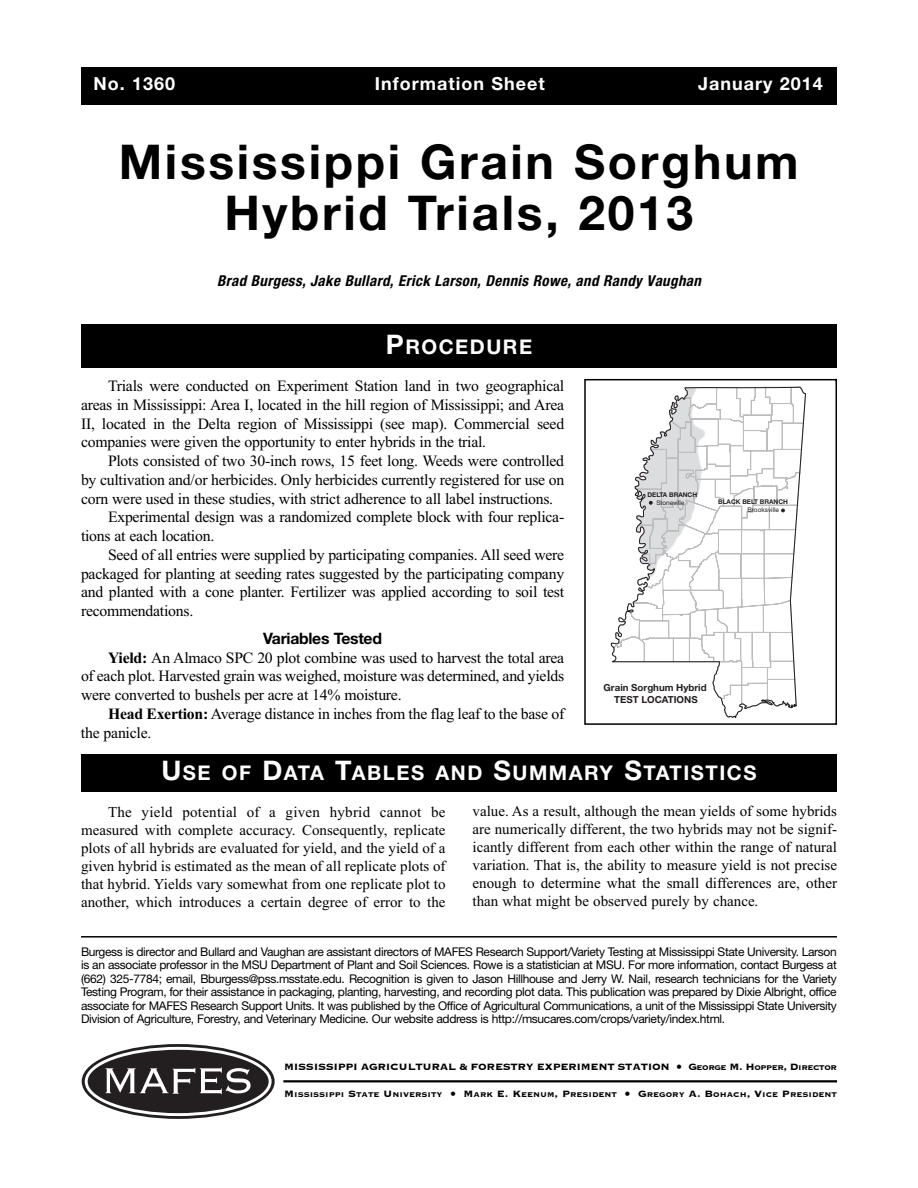
<style>
.page{position:relative;width:918px;height:1188px;background:#fff}
.page>*{position:absolute;margin:0;border:0;box-sizing:border-box;transform-origin:0 0}
.t1{font:700 48px/51px "Helvetica Neue LT Std";letter-spacing:.055em;color:#000;text-align:center}
.t2{font:700 20.25px "Helvetica Neue LT Std";letter-spacing:.075em;color:#fff}
.t3{font:700 18px "Helvetica Neue LT Std";letter-spacing:.055em;color:#fff}
.t4{font:15.75px/18.8px "Times New Roman";letter-spacing:-.015em;color:#000;text-align:justify}
.t5{font:700 15.75px "Helvetica Neue LT Std";letter-spacing:-.015em;color:#000}
.t6{font:15px/18px "Times New Roman";color:#000;text-align:justify}
.t7{font:italic 700 condensed 15px "Helvetica Neue LT Std";letter-spacing:.025em;color:#000}
.t8{font:12px/13.5px "Helvetica Neue LT Std";letter-spacing:-.03em;color:#000;text-align:justify}
.t9{font:700 12px "Copperplate";letter-spacing:-.025em;color:#000}
.t10{font:700 9.75px/11.7px "Helvetica Neue LT Std";color:#231f20;text-align:center}
.t11{font:700 9px "Copperplate";color:#000}
.t12{font:700 6.45px "Helvetica Neue LT Std";color:#231f20}
.t13{font:6.45px "Helvetica Neue LT Std";color:#231f20}
.s1{font-size:27px}
.s2{font-weight:700}
.s3{font-family:"Helvetica Neue LT Std"}
.s4{font-size:9px}
.s5{font-size:12px}
.s6{font-family:"Helvetica Neue LT Std";font-size:12px}
</style>
<div class="page">
<div style="left:81px;top:325px;width:756px;height:43px;background:#000"></div>
<hr style="left:81px;top:936px;width:756px;height:2px;background:#000">
<div style="left:81px;top:68px;width:756px;height:37px;background:#000"></div>
<div style="left:82px;top:1044px;width:193px;height:75px;border:6px solid #231f20;border-radius:50%"></div>
<div style="left:86px;top:1048px;width:184px;height:67px;background:#231f20;border-radius:50%"></div>
<div style="left:85px;top:1047px;width:187px;height:69px;border:3px solid #fff;border-radius:50%"></div>
<svg style="left:105px;top:1067px;width:146px;height:27px"></svg>
<hr style="left:283px;top:1080px;width:554px;height:2px;background:#000">
<svg style="left:610px;top:387px;width:196px;height:331px"></svg>
<svg style="left:781px;top:509px;width:4px;height:3px"></svg>
<svg style="left:634px;top:387px;width:72px;height:193px"></svg>
<div style="left:584px;top:379px;width:253px;height:346px;border:2px solid #000"></div>
<div style="left:81px;top:754px;width:756px;height:38px;background:#000"></div>
<p class="t3" style="left:93px;top:77px;width:83px">No. 1360</p>
<p class="t3" style="left:375px;top:77px;width:172px">Information Sheet</p>
<p class="t3" style="left:698px;top:77px;width:126px">January 2014</p>
<h1 class="t1" style="left:119px;top:141px;width:682px">Mississippi Grain Sorghum<br>Hybrid Trials, 2013</h1>
<p class="t7" style="left:217px;top:275px;width:485px">Brad Burgess, Jake Bullard, Erick Larson, Dennis Rowe, and Randy Vaughan</p>
<p class="t2" style="left:386px;top:339px;width:148px"><span class="s1">P</span>ROCEDURE</p>
<p class="t4" style="left:81px;top:376px;width:485px;text-indent:27px">Trials were conducted on Experiment Station land in two geographical areas in Mississippi: Area I, located in the hill region of Mississippi; and Area II, located in the Delta region of Mississippi (see map). Commercial seed companies were given the opportunity to enter hybrids in the trial.</p>
<p class="t4" style="left:108px;top:451px;width:458px">Plots consisted of two 30-inch rows, 15 feet long. Weeds were controlled</p>
<p class="t4" style="left:81px;top:470px;width:485px">by cultivation and/or herbicides. Only herbicides currently registered for use on</p>
<p class="t4" style="left:81px;top:489px;width:474px">corn were used in these studies, with strict adherence to all label instructions.</p>
<p class="t4" style="left:108px;top:508px;width:458px">Experimental design was a randomized complete block with four replica-</p>
<p class="t4" style="left:81px;top:526px;width:135px">tions at each location.</p>
<p class="t4" style="left:108px;top:545px;width:458px">Seed of all entries were supplied by participating companies. All seed were</p>
<p class="t4" style="left:81px;top:564px;width:485px">packaged for planting at seeding rates suggested by the participating company</p>
<p class="t4" style="left:81px;top:583px;width:485px">and planted with a cone planter. Fertilizer was applied according to soil test</p>
<p class="t4" style="left:81px;top:601px;width:114px">recommendations.</p>
<p class="t5" style="left:263px;top:633px;width:120px">Variables Tested</p>
<p class="t4" style="left:81px;top:648px;width:485px;text-indent:27px"><span class="s2">Yield:</span> An Almaco SPC 20 plot combine was used to harvest the total area of each plot. Harvested grain was weighed, moisture was determined, and yields were converted to bushels per acre at 14% moisture.</p>
<p class="t4" style="left:81px;top:704px;width:485px;text-indent:27px"><span class="s2">Head Exertion:</span> Average distance in inches from the flag leaf to the base of the panicle.</p>
<p class="t12" style="left:647px;top:492px;width:51px">DELTA BRANCH</p>
<p class="t13" style="left:656px;top:500px;width:30px">Stoneville</p>
<p class="t12" style="left:718px;top:500px;width:71px">BLACK BELT BRANCH</p>
<p class="t13" style="left:747px;top:507px;width:33px">Brooksville</p>
<p class="t10" style="left:604px;top:683px;width:105px">Grain Sorghum Hybrid<br>TEST LOCATIONS</p>
<p class="t2" style="left:161px;top:766px;width:597px"><span class="s1">U</span>SE OF <span class="s1">D</span>ATA <span class="s1">T</span>ABLES AND <span class="s1">S</span>UMMARY <span class="s1">S</span>TATISTICS</p>
<p class="t6" style="left:81px;top:803px;width:366px;text-indent:27px">The yield potential of a given hybrid cannot be measured with complete accuracy. Consequently, replicate plots of all hybrids are evaluated for yield, and the yield of a given hybrid is estimated as the mean of all replicate plots of that hybrid. Yields vary somewhat from one replicate plot to another, which introduces a certain degree of error to the</p>
<p class="t6" style="left:473px;top:801px;width:366px">value. As a result, although the mean yields of some hybrids are numerically different, the two hybrids may not be signif&shy;icantly different from each other within the range of natural variation. That is, the ability to measure yield is not precise enough to determine what the small differences are, other than what might be observed purely by chance.</p>
<p class="t8" style="left:81px;top:946px;width:757px">Burgess is director and Bullard and Vaughan are assistant directors of MAFES Research Support/Variety Testing at Mississippi State University. Larson is an associate professor in the MSU Department of Plant and Soil Sciences. Rowe is a statistician at MSU. For more information, contact Burgess at (662) 325-7784; email, Bburgess@pss.msstate.edu. Recognition is given to Jason Hillhouse and Jerry W. Nail, research technicians for the Variety Testing Program, for their assistance in packaging, planting, harvesting, and recording plot data. This publication was prepared by Dixie Albright, office associate for MAFES Research Support Units. It was published by the Office of Agricultural Communications, a unit of the Mississippi State University Division of Agriculture, Forestry, and Veterinary Medicine. Our website address is http://msucares.com/crops/variety/index.html.</p>
<p class="t9" style="left:284px;top:1059px;width:554px">MISSISSIPPI AGRICULTURAL &amp; FORESTRY EXPERIMENT STATION <span class="s3">•</span> G<span class="s4">EORGE</span> M. H<span class="s4">OPPER</span>, D<span class="s4">IRECTOR</span></p>
<p class="t11" style="left:284px;top:1089px;width:554px"><span class="s5">M</span>ISSISSIPPI <span class="s5">S</span>TATE <span class="s5">U</span>NIVERSITY <span class="s6">•</span> <span class="s5">M</span>ARK <span class="s5">E. K</span>EENUM<span class="s5">, P</span>RESIDENT <span class="s6">•</span> <span class="s5">G</span>REGORY <span class="s5">A. B</span>OHACH<span class="s5">, V</span>ICE <span class="s5">P</span>RESIDENT</p>
</div>
